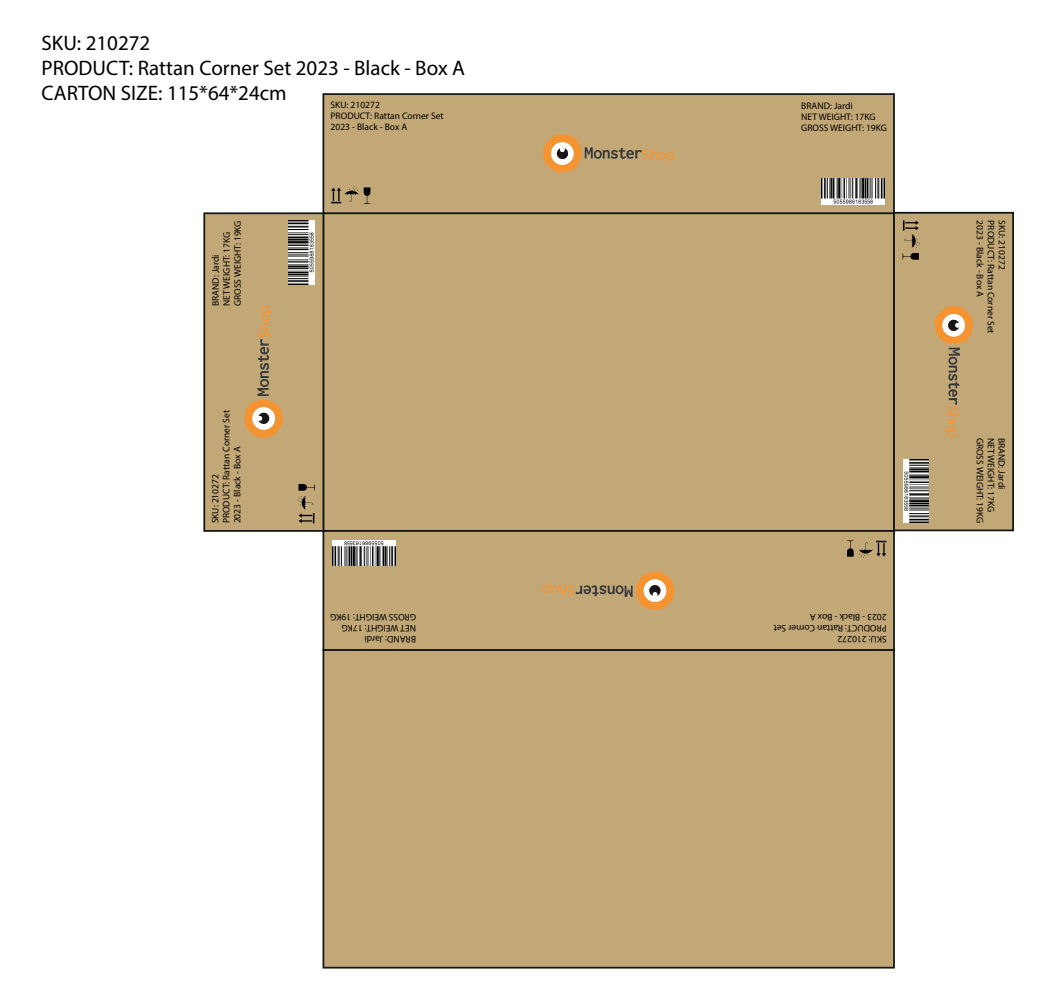
<style>
.page{position:relative;width:1042px;height:1000px;background:#fff}
.page>*{position:absolute;margin:0;border:0;box-sizing:border-box;transform-origin:0 0}
.t1{font:21px/25.2px "Myriad Pro";color:#000001}
.t2{font:15.92px "Source Sans Pro";letter-spacing:-.025em;color:#f69331}
.t3{font:9.45px/11px "Myriad Pro";color:#000001}
</style>
<div class="page">
<div style="left:322px;top:212px;width:573px;height:319px;background:#c3a877"></div>
<div style="left:322px;top:93px;width:573px;height:121px;background:#c3a877;border:2px solid #111516"></div>
<svg style="left:542px;top:134px;width:100px;height:40px"></svg>
<svg style="left:364px;top:187px;width:6px;height:17px"></svg>
<svg style="left:331px;top:186px;width:27px;height:17px"></svg>
<img style="left:821px;top:178px;width:63px;height:26px">
<div style="left:322px;top:530px;width:573px;height:121px;background:#c3a877;border:2px solid #111516"></div>
<svg style="left:575px;top:571px;width:100px;height:39px"></svg>
<svg style="left:847px;top:540px;width:6px;height:16px"></svg>
<svg style="left:859px;top:541px;width:27px;height:17px"></svg>
<img style="left:333px;top:540px;width:63px;height:26px">
<div style="left:893px;top:212px;width:121px;height:319px;background:#c3a877;border:2px solid #111516"></div>
<svg style="left:934px;top:305px;width:39px;height:100px"></svg>
<svg style="left:902px;top:220px;width:18px;height:40px"></svg>
<img style="left:903px;top:459px;width:26px;height:64px">
<div style="left:203px;top:212px;width:121px;height:320px;background:#c3a877;border:2px solid #111516"></div>
<svg style="left:244px;top:339px;width:40px;height:100px"></svg>
<svg style="left:298px;top:484px;width:17px;height:6px"></svg>
<svg style="left:297px;top:496px;width:17px;height:27px"></svg>
<img style="left:288px;top:221px;width:26px;height:63px">
<div style="left:322px;top:649px;width:573px;height:319px;background:#c3a877;border:2px solid #111516"></div>
<h1 class="t1" style="left:42px;top:30px;width:425px">SKU: 210272<br>PRODUCT: Rattan Corner Set 2023 - Black - Box A<br>CARTON SIZE: 115*64*24cm</h1>
<p class="t3" style="left:331px;top:99px;width:115px">SKU: 210272<br>PRODUCT: Rattan Corner Set<br>2023 - Black - Box A</p>
<p class="t3" style="left:801px;top:100px;width:87px">BRAND: Jardi<br>NET WEIGHT: 17KG<br>GROSS WEIGHT: 19KG</p>
<p class="t3" style="left:210px;top:306px;width:87px;rotate:-90deg">BRAND: Jardi<br>NET WEIGHT: 17KG<br>GROSS WEIGHT: 19KG</p>
<h2 class="t2" style="left:254px;top:339px;width:35px;rotate:-90deg">Shop</h2>
<p class="t3" style="left:210px;top:523px;width:115px;rotate:-90deg">SKU: 210272<br>PRODUCT: Rattan Corner Set<br>2023 - Black - Box A</p>
<p class="t3" style="left:416px;top:644px;width:87px;rotate:-180deg">BRAND: Jardi<br>NET WEIGHT: 17KG<br>GROSS WEIGHT: 19KG</p>
<h2 class="t2" style="left:642px;top:144px;width:35px">Shop</h2>
<h2 class="t2" style="left:575px;top:600px;width:35px;rotate:-180deg">Shop</h2>
<p class="t3" style="left:887px;top:644px;width:115px;rotate:-180deg">SKU: 210272<br>PRODUCT: Rattan Corner Set<br>2023 - Black - Box A</p>
<p class="t3" style="left:985px;top:220px;width:78px;rotate:90deg">2023 - Black - Box A</p>
<p class="t3" style="left:996px;top:220px;width:115px;rotate:90deg">PRODUCT: Rattan Corner Set</p>
<p class="t3" style="left:1007px;top:220px;width:51px;rotate:90deg">SKU: 210272</p>
<h2 class="t2" style="left:963px;top:405px;width:35px;rotate:90deg">Shop</h2>
<p class="t3" style="left:985px;top:437px;width:87px;rotate:90deg">GROSS WEIGHT: 19KG</p>
<p class="t3" style="left:996px;top:437px;width:76px;rotate:90deg">NET WEIGHT: 17KG</p>
<p class="t3" style="left:1007px;top:437px;width:53px;rotate:90deg">BRAND: Jardi</p>
</div>
